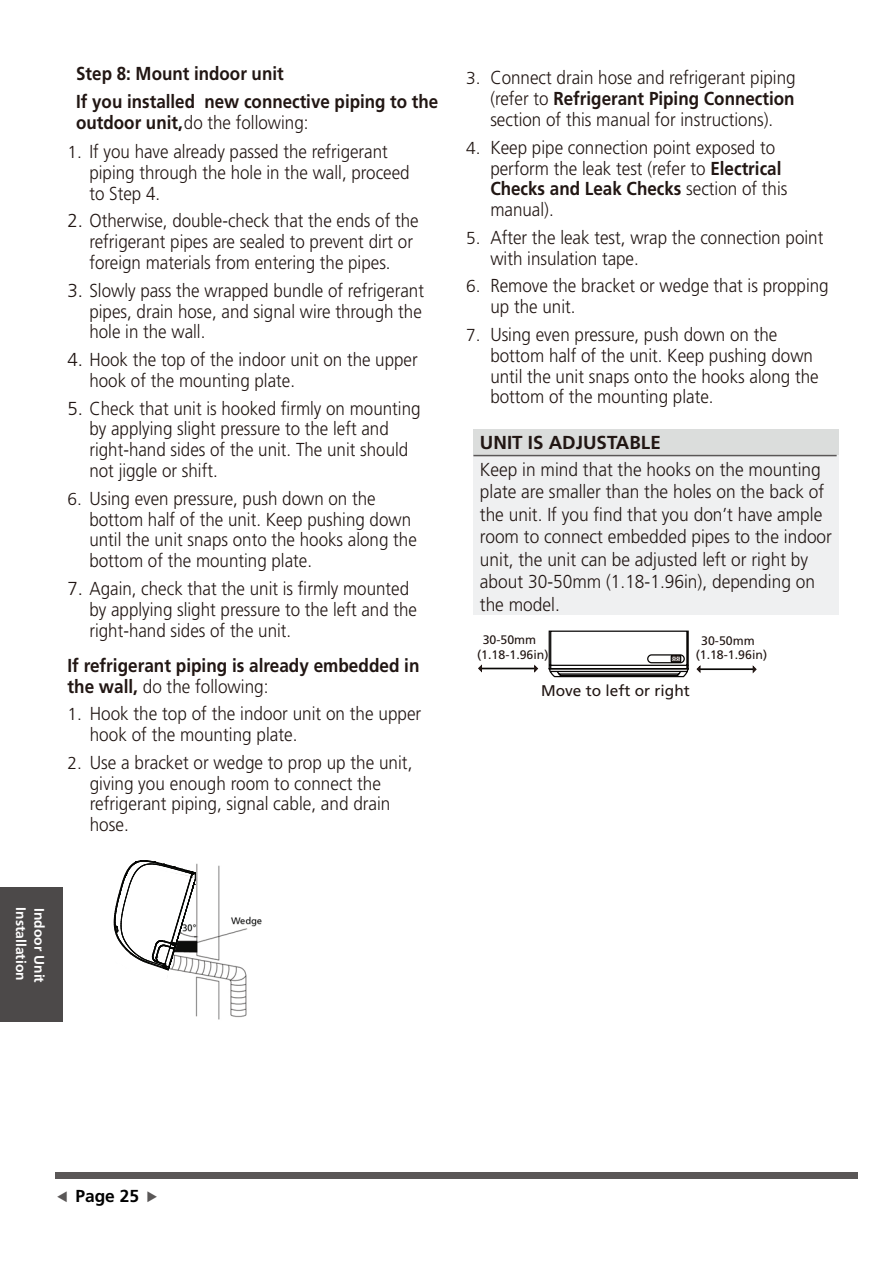
<style>
.page{position:relative;width:893px;height:1263px;background:#fff}
.page>*{position:absolute;margin:0;border:0;box-sizing:border-box;transform-origin:0 0}
.t1{font:300 18.75px/20.9px "Frutiger";color:#211613;scale:.91 1}
.t2{font:300 18.75px/20.9px "Frutiger";color:#211613}
.t3{font:300 18.75px/22.5px "Frutiger";color:#211613;scale:.92 1}
.t4{font:700 18.75px/27.8px "Frutiger LT Std";color:#211613;scale:.91 1}
.t5{font:700 18.75px "Frutiger LT Std";color:#211613}
.t6{font:700 17.4px "Frutiger LT Std";color:#000}
.t7{font:15.45px "Frutiger LT Std";color:#211613}
.t8{font:700 13.8px "Frutiger LT Std";color:#fff}
.t9{font:12.3px/14.9px "Frutiger LT Std";color:#211613;text-align:center}
.s1{font-family:"Frutiger LT Std";font-weight:700}
.s2{font-size:17.4px}
.s3{font-family:"Frutiger";font-weight:300}
</style>
<div class="page">
<div style="left:55px;top:1172px;width:803px;height:7px;background:#5a5757"></div>
<div style="left:0;top:887px;width:62px;height:135px;background:#4c4949"></div>
<img style="left:195px;top:863px;width:67px;height:157px">
<hr style="left:700px;top:668px;width:53px;height:2px;background:#080705">
<svg style="left:696px;top:665px;width:5px;height:8px"></svg>
<svg style="left:752px;top:665px;width:5px;height:9px"></svg>
<hr style="left:481px;top:668px;width:54px;height:1px;background:#080705">
<svg style="left:478px;top:664px;width:4px;height:9px"></svg>
<svg style="left:534px;top:664px;width:5px;height:9px"></svg>
<div style="left:473px;top:429px;width:365px;height:27px;background:#dbdddc"></div>
<div style="left:473px;top:456px;width:365px;height:159px;background:#eff0f1"></div>
<hr style="left:473px;top:455px;width:364px;height:1px;background:#5a5757">
<svg style="left:113px;top:860px;width:83px;height:129px"></svg>
<svg style="left:548px;top:630px;width:141px;height:48px"></svg>
<p class="t4" style="left:76px;top:60px;width:399px">Step 8: Mount indoor unit<br>If you installed new connective piping to the</p>
<p class="t1" style="left:76px;top:112px;width:257px"><span class="s1">outdoor unit,</span> do the following:</p>
<p class="t1" style="left:89px;top:141px;width:353px;text-indent:-22px"><span class="s2">1.</span> If you have already passed the refrigerant piping through the hole in the wall, proceed to Step 4.</p>
<p class="t2" style="left:89px;top:210px;width:331px;text-indent:-22px">2. Otherwise, double-check that the ends of the refrigerant pipes are sealed to prevent dirt or foreign materials from entering the pipes.</p>
<p class="t2" style="left:89px;top:280px;width:336px;text-align:justify;text-indent:-22px">3. Slowly pass the wrapped bundle of refrigerant pipes, drain hose, and signal wire through the hole in the wall.</p>
<p class="t2" style="left:89px;top:349px;width:330px;text-indent:-22px">4. Hook the top of the indoor unit on the upper hook of the mounting plate.</p>
<p class="t2" style="left:89px;top:398px;width:333px;text-indent:-22px">5. Check that unit is hooked firmly on mounting by applying slight pressure to the left and right-hand sides of the unit. The unit should not jiggle or shift.</p>
<p class="t1" style="left:89px;top:488px;width:361px;text-indent:-22px"><span class="s2">6.</span> Using even pressure, push down on the bottom half of the unit. Keep pushing down until the unit snaps onto the hooks along the bottom of the mounting plate.</p>
<p class="t2" style="left:89px;top:578px;width:329px;text-indent:-22px">7. Again, check that the unit is firmly mounted by applying slight pressure to the left and the right-hand sides of the unit.</p>
<p class="t4" style="left:68px;top:651px;width:388px">If refrigerant piping is already embedded in</p>
<p class="t1" style="left:68px;top:676px;width:222px"><span class="s1">the wall,</span> do the following:</p>
<p class="t1" style="left:90px;top:703px;width:366px;text-indent:-22px"><span class="s2">1.</span> Hook the top of the indoor unit on the upper hook of the mounting plate.</p>
<p class="t1" style="left:90px;top:752px;width:356px;text-indent:-22px"><span class="s2">2.</span> Use a bracket or wedge to prop up the unit, giving you enough room to connect the refrigerant piping, signal cable, and drain hose.</p>
<p class="t1" style="left:466px;top:68px;width:364px"><span class="s2">3.</span> Connect drain hose and refrigerant piping</p>
<p class="t4" style="left:490px;top:85px;width:336px"><span class="s3">(refer to</span> Refrigerant Piping Connection</p>
<p class="t1" style="left:490px;top:109px;width:312px">section of this manual for instructions).</p>
<p class="t1" style="left:490px;top:137px;width:321px;text-indent:-24px"><span class="s2">4.</span> Keep pipe connection point exposed to perform the leak test (refer to <span class="s1">Electrical</span></p>
<p class="t4" style="left:490px;top:175px;width:328px">Checks and Leak Checks <span class="s3">section of this</span></p>
<p class="t1" style="left:490px;top:199px;width:71px">manual).</p>
<p class="t1" style="left:490px;top:227px;width:367px;text-indent:-24px"><span class="s2">5.</span> After the leak test, wrap the connection point with insulation tape.</p>
<p class="t1" style="left:490px;top:276px;width:373px;text-indent:-24px"><span class="s2">6.</span> Remove the bracket or wedge that is propping up the unit.</p>
<p class="t1" style="left:490px;top:324px;width:362px;text-indent:-24px"><span class="s2">7.</span> Using even pressure, push down on the bottom half of the unit. Keep pushing down until the unit snaps onto the hooks along the bottom of the mounting plate.</p>
<p class="t5" style="left:480px;top:431px;width:182px">UNIT IS ADJUSTABLE</p>
<p class="t3" style="left:480px;top:458px;width:384px">Keep in mind that the hooks on the mounting plate are smaller than the holes on the back of the unit. If you find that you don’t have ample room to connect embedded pipes to the indoor unit, the unit can be adjusted left or right by about 30-50mm (1.18-1.96in), depending on the model.</p>
<p class="t9" style="left:477px;top:632px;width:73px">30-50mm (1.18-1.96in)</p>
<p class="t9" style="left:696px;top:633px;width:73px">30-50mm (1.18-1.96in)</p>
<p class="t7" style="left:541px;top:681px;width:150px">Move to left or right</p>
<p class="t8" style="left:29px;top:907px;width:75px;rotate:90deg">Installation</p>
<p class="t8" style="left:47px;top:908px;width:76px;rotate:90deg">Indoor Unit</p>
<p class="t6" style="left:75px;top:1185px;width:65px">Page 25</p>
</div>
